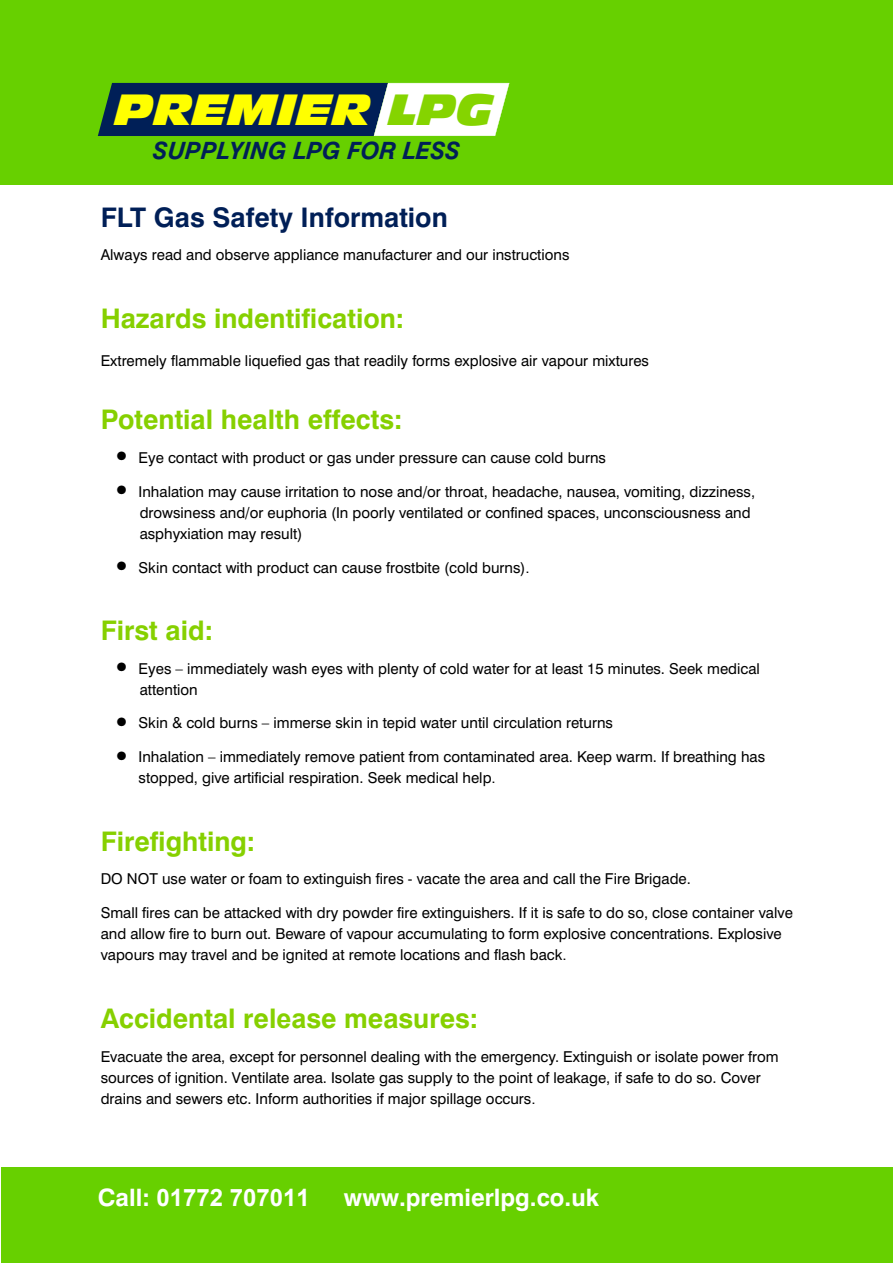
<style>
.page{position:relative;width:893px;height:1263px;background:#fff}
.page>*{position:absolute;margin:0;border:0;box-sizing:border-box;transform-origin:0 0}
.t1{font:italic 41.1px "Incised 901 BT Nord";color:#ff0}
.t2{font:700 27px "Swiss 721 BT";color:#86d000}
.t3{font:700 27px "Swiss 721 BT";color:#001f57}
.t4{font:700 24px "Swiss 721 BT";color:#fff}
.t5{font:700 24px "Arial";color:#fff}
.t6{font:italic 700 23.85px "Swiss 721 BT";color:#001f57}
.t7{font:15px/21px "Swiss 721 BT";color:#000}
.s1{color:#85d400}
.s2{font-size:30px}
.s3{font-family:"Arial"}
.s4{font-family:"Swiss 721 BT"}
</style>
<div class="page">
<div style="left:0;top:0;width:892px;height:185px;background:#67d000"></div>
<div style="left:1px;top:1167px;width:891px;height:96px;background:#67d000"></div>
<svg style="left:98px;top:83px;width:411px;height:53px;background:#4e6785"></svg>
<h1 class="t1" style="left:115px;top:85px;width:379px">PREMIER <span class="s1">LPG</span></h1>
<h3 class="t6" style="left:152px;top:136px;width:312px">SUPPLYING LPG FOR LESS</h3>
<h2 class="t3" style="left:101px;top:200px;width:349px">FLT Gas Safety Information</h2>
<p class="t7" style="left:101px;top:244px;width:470px">Always read and observe appliance manufacturer and our instructions</p>
<h2 class="t2" style="left:101px;top:302px;width:305px">Hazards indentification:</h2>
<p class="t7" style="left:101px;top:350px;width:550px">Extremely flammable liquefied gas that readily forms explosive air vapour mixtures</p>
<h2 class="t2" style="left:101px;top:403px;width:303px">Potential health effects:</h2>
<p class="t7" style="left:113px;top:447px;width:495px"><span class="s2">•</span> Eye contact with product or gas under pressure can cause cold burns</p>
<p class="t7" style="left:140px;top:481px;width:617px;text-indent:-27px"><span class="s2">•</span> Inhalation may cause irritation to nose and/or throat, headache, nausea, vomiting, dizziness, drowsiness and/or euphoria (In poorly ventilated or confined spaces, unconsciousness and asphyxiation may result)</p>
<p class="t7" style="left:113px;top:557px;width:419px"><span class="s2">•</span> Skin contact with product can cause frostbite (cold burns)<span class="s3">.</span></p>
<h2 class="t2" style="left:101px;top:614px;width:114px">First aid:</h2>
<p class="t7" style="left:140px;top:658px;width:622px;text-indent:-27px"><span class="s2">•</span> Eyes – immediately wash eyes with plenty of cold water for at least 15 minutes. Seek medical attention</p>
<p class="t7" style="left:113px;top:712px;width:502px"><span class="s2">•</span> Skin &amp; cold burns – immerse skin in tepid water until circulation returns</p>
<p class="t7" style="left:139px;top:746px;width:628px;text-indent:-26px"><span class="s2">•</span> Inhalation – immediately remove patient from contaminated area. Keep warm. If breathing has stopped, give artificial respiration. Seek medical help<span class="s3">.</span></p>
<h2 class="t2" style="left:101px;top:825px;width:156px">Firefighting:</h2>
<p class="t7" style="left:101px;top:868px;width:592px">DO NOT use water or foam to extinguish fires - vacate the area and call the Fire Brigade.</p>
<p class="t7" style="left:101px;top:902px;width:694px">Small fires can be attacked with dry powder fire extinguishers. If it is safe to do so, close container valve and allow fire to burn out. Beware of vapour accumulating to form explosive concentrations. Explosive vapours may travel and be ignited at remote locations and flash back<span class="s3">.</span></p>
<h2 class="t2" style="left:101px;top:1002px;width:379px">Accidental rel<span class="s3">ea</span>se measures:</h2>
<p class="t7" style="left:101px;top:1045px;width:679px">Evacuate the area, except for personnel dealing with the emergency. Extinguish or isolate power from sources of ignition. Ventilate area. Isolate gas supply to the point of leakage, if safe to do so. Cover drains and sewers etc. Inform authorities if major spillage occurs<span class="s3">.</span></p>
<h3 class="t5" style="left:98px;top:1181px;width:214px"><span class="s4">Call:</span> 01772 707011</h3>
<h3 class="t4" style="left:344px;top:1182px;width:257px">www.premierlpg.co.uk</h3>
</div>
